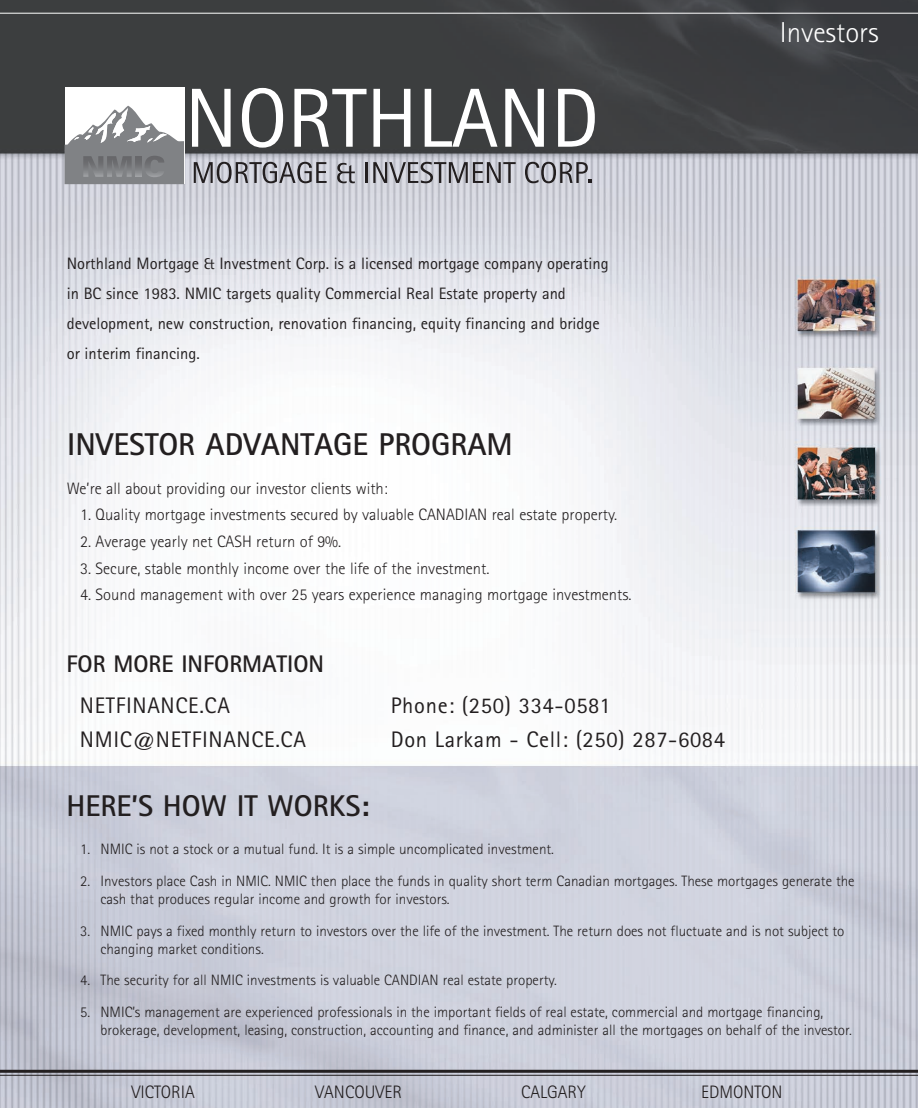
<style>
.page{position:relative;width:918px;height:1108px;background:#fff}
.page>*{position:absolute;margin:0;border:0;box-sizing:border-box;transform-origin:0 0}
.t1{font:700 31.5px "Rotis Sans Serif";color:#231f20}
.t2{font:700 30px "Rotis Sans Serif";color:#231f20}
.t3{font:300 28.8px "Rotis Sans Serif";color:#fff}
.t4{font:700 24px "Rotis Sans Serif";color:#231f20}
.t5{font:22.5px "Rotis Sans Serif";letter-spacing:.03em;color:#231f20}
.t6{font:300 18px "Rotis Sans Serif";color:#231f20}
.t7{font:300 16.5px "Rotis Sans Serif";color:#231f20}
.t8{font:16.5px/30px "Rotis Sans Serif";color:#231f20}
.t9{font:300 15px/18px "Rotis Sans Serif";color:#231f20}
</style>
<div class="page">
<img style="left:0;top:0;width:917px;height:1107px">
<svg style="left:192px;top:89px;width:38px;height:58px"></svg>
<svg style="left:242px;top:88px;width:41px;height:60px"></svg>
<svg style="left:294px;top:89px;width:72px;height:58px"></svg>
<svg style="left:373px;top:89px;width:37px;height:58px"></svg>
<svg style="left:424px;top:89px;width:73px;height:58px"></svg>
<svg style="left:505px;top:89px;width:38px;height:58px"></svg>
<svg style="left:558px;top:89px;width:36px;height:58px"></svg>
<svg style="left:194px;top:162px;width:132px;height:21px;background:#94939a"></svg>
<svg style="left:337px;top:163px;width:18px;height:20px"></svg>
<hr style="left:365px;top:162px;width:3px;height:21px;background:#231f20">
<svg style="left:373px;top:162px;width:142px;height:21px;background:#95959b"></svg>
<svg style="left:524px;top:162px;width:67px;height:21px"></svg>
<div style="left:65px;top:87px;width:119px;height:97px;background:#fff"></div>
<svg style="left:64px;top:106px;width:120px;height:78px"></svg>
<hr style="left:0;top:13px;width:917px;height:1px;background:#fff">
<hr style="left:0;top:1069px;width:917px;height:3px;background:#231f20">
<hr style="left:0;top:1074px;width:917px;height:1px;background:#231f20">
<h3 class="t3" style="left:779px;top:16px;width:101px">Investors</h3>
<p class="t8" style="left:67px;top:248px;width:543px">Northland Mortgage &amp; Investment Corp. is a licensed mortgage company operating in BC since 1983. NMIC targets quality Commercial Real Estate property and development, new construction, renovation financing, equity financing and bridge or interim financing.</p>
<h1 class="t1" style="left:67px;top:424px;width:447px">INVESTOR ADVANTAGE PROGRAM</h1>
<p class="t7" style="left:67px;top:478px;width:322px">We’re all about providing our investor clients with:</p>
<p class="t7" style="left:80px;top:505px;width:538px">1. Quality mortgage investments secured by valuable CANADIAN real estate property.</p>
<p class="t7" style="left:80px;top:532px;width:262px">2. Average yearly net CASH return of 9%.</p>
<p class="t7" style="left:80px;top:558px;width:410px">3. Secure, stable monthly income over the life of the investment.</p>
<p class="t7" style="left:80px;top:585px;width:552px">4. Sound management with over 25 years experience managing mortgage investments.</p>
<h3 class="t4" style="left:66px;top:648px;width:259px">FOR MORE INFORMATION</h3>
<h3 class="t5" style="left:80px;top:691px;width:151px">NETFINANCE.CA</h3>
<h3 class="t5" style="left:390px;top:691px;width:221px">Phone: (250) 334-0581</h3>
<h3 class="t5" style="left:80px;top:725px;width:227px">NMIC@NETFINANCE.CA</h3>
<h3 class="t5" style="left:390px;top:725px;width:336px">Don Larkam - Cell: (250) 287-6084</h3>
<h2 class="t2" style="left:66px;top:786px;width:304px">HERE’S HOW IT WORKS:</h2>
<p class="t9" style="left:80px;top:840px;width:475px">1. NMIC is not a stock or a mutual fund. It is a simple uncomplicated investment.</p>
<p class="t9" style="left:100px;top:871px;width:755px;text-indent:-20px">2. Investors place Cash in NMIC. NMIC then place the funds in quality short term Canadian mortgages. These mortgages generate the cash that produces regular income and growth for investors.</p>
<p class="t9" style="left:100px;top:921px;width:745px;text-indent:-20px">3. NMIC pays a fixed monthly return to investors over the life of the investment. The return does not fluctuate and is not subject to changing market conditions.</p>
<p class="t9" style="left:80px;top:971px;width:478px">4. The security for all NMIC investments is valuable CANDIAN real estate property.</p>
<p class="t9" style="left:100px;top:1002px;width:752px;text-indent:-20px">5. NMIC’s management are experienced professionals in the important fields of real estate, commercial and mortgage financing, brokerage, development, leasing, construction, accounting and finance, and administer all the mortgages on behalf of the investor.</p>
<p class="t6" style="left:131px;top:1080px;width:65px">VICTORIA</p>
<p class="t6" style="left:315px;top:1080px;width:88px">VANCOUVER</p>
<p class="t6" style="left:521px;top:1080px;width:66px">CALGARY</p>
<p class="t6" style="left:701px;top:1080px;width:83px">EDMONTON</p>
</div>
